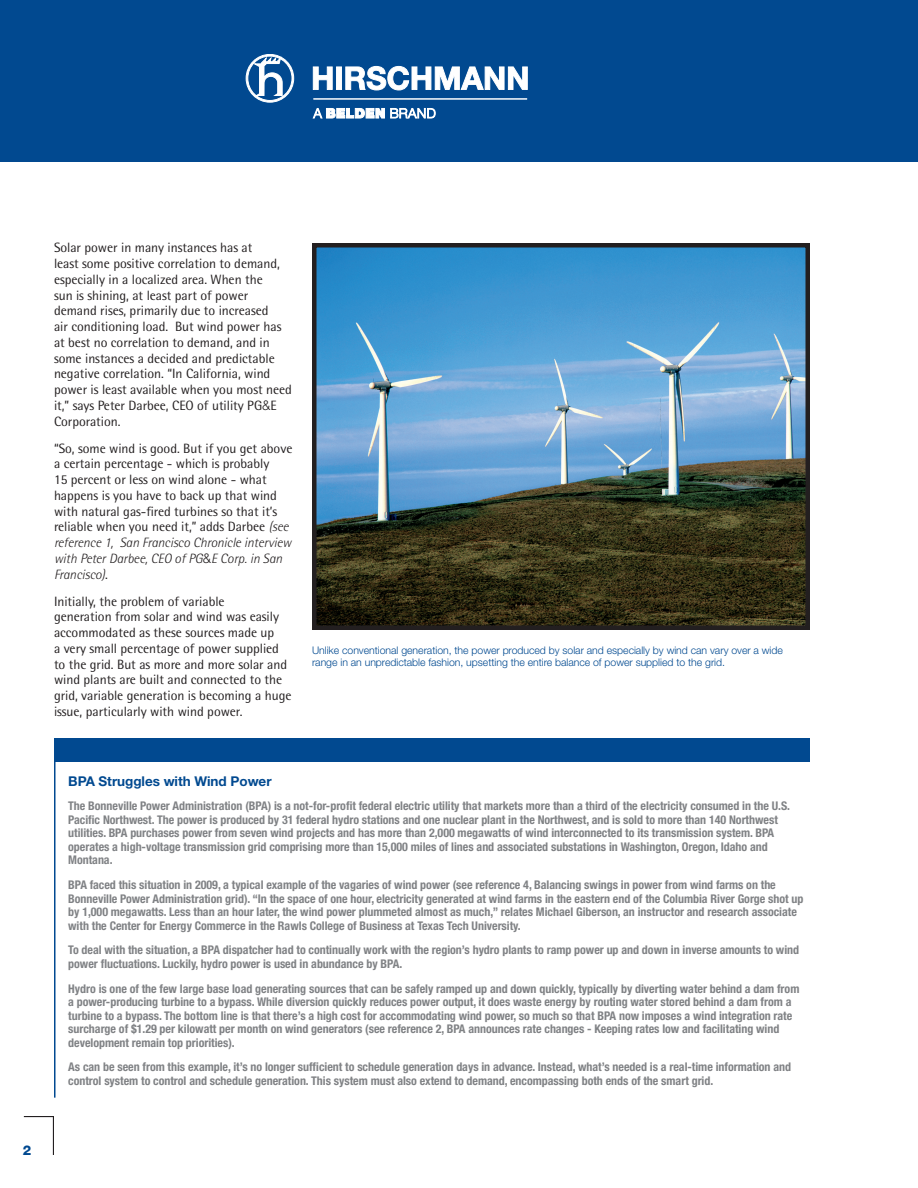
<style>
.page{position:relative;width:918px;height:1188px;background:#fff}
.page>*{position:absolute;margin:0;border:0;box-sizing:border-box;transform-origin:0 0}
.t1{font:13.5px/15.8px "Rotis Semi Sans Std";letter-spacing:-.005em;color:#231f20}
.t2{font:700 13.5px "Helvetica Neue";letter-spacing:-.005em;color:#014990}
.t3{font:800 13.5px "Helvetica Neue";color:#014990}
.t4{font:700 condensed 12px/13.5px "Helvetica Neue LT";letter-spacing:-.005em;color:#808285}
.t5{font:300 10.5px/12px "Helvetica Neue";letter-spacing:-.005em;color:#014990}
.s1{font-family:"Helvetica Neue";font-weight:300}
.s2{font-weight:300;font-style:italic}
</style>
<div class="page">
<hr style="left:24px;top:1116px;width:30px;height:1px;background:#231f20">
<hr style="left:53px;top:1116px;width:1px;height:39px;background:#231f20">
<div style="left:0;top:0;width:918px;height:162px;background:#014990"></div>
<div style="left:55px;top:738px;width:755px;height:24px;background:#014990"></div>
<hr style="left:54px;top:738px;width:2px;height:24px;background:#014990">
<hr style="left:54px;top:762px;width:2px;height:336px;background:#014990">
<img style="left:317px;top:248px;width:488px;height:377px">
<div style="left:312px;top:243px;width:498px;height:387px;border:4px solid #231f20"></div>
<svg style="left:312px;top:108px;width:124px;height:10px"></svg>
<svg style="left:312px;top:66px;width:21px;height:24px"></svg>
<div style="left:336px;top:67px;width:6px;height:23px;background:#fff"></div>
<svg style="left:246px;top:54px;width:49px;height:49px"></svg>
<svg style="left:345px;top:66px;width:183px;height:25px"></svg>
<hr style="left:313px;top:99px;width:214px;height:1px;background:#fff">
<p class="t3" style="left:23px;top:1142px;width:10px">2</p>
<p class="t1" style="left:54px;top:240px;width:239px">Solar power in many instances has at<br>least some positive correlation to demand, especially in a localized area. When the<br>sun is shining, at least part of power demand rises, primarily due to increased<br>air conditioning load. But wind power has at best no correlation to demand, and in some instances a decided and predictable negative correlation. “In California, wind power is least available when you most need it,” says Peter Darbee, CEO of utility PG<span class="s1">&amp;</span>E Corporation.</p>
<p class="t1" style="left:54px;top:440px;width:240px">“So, some wind is good. But if you get above a certain percentage - which is probably<br>15 percent or less on wind alone - what happens is you have to back up that wind with natural gas-fired turbines so that it’s reliable when you need it,” adds Darbee <span class="s2">(see reference 1, San Francisco Chronicle interview with Peter Darbee, CEO of PG</span><span class="s1">&amp;</span><span class="s2">E Corp. in San Francisco)</span>.</p>
<p class="t1" style="left:54px;top:593px;width:239px">Initially, the problem of variable<br>generation from solar and wind was easily accommodated as these sources made up<br>a very small percentage of power supplied to the grid. But as more and more solar and wind plants are built and connected to the grid, variable generation is becoming a huge issue, particularly with wind power.</p>
<p class="t5" style="left:312px;top:644px;width:473px">Unlike conventional generation, the power produced by solar and especially by wind can vary over a wide range in an unpredictable fashion, upsetting the entire balance of power supplied to the grid.</p>
<p class="t2" style="left:68px;top:773px;width:205px">BPA Struggles with Wind Power</p>
<p class="t4" style="left:68px;top:799px;width:723px">The Bonneville Power Administration (BPA) is a not-for-profit federal electric utility that markets more than a third of the electricity consumed in the U.S.<br>Pacific Northwest. The power is produced by 31 federal hydro stations and one nuclear plant in the Northwest, and is sold to more than 140 Northwest utilities. BPA purchases power from seven wind projects and has more than 2,000 megawatts of wind interconnected to its transmission system. BPA operates a high-voltage transmission grid comprising more than 15,000 miles of lines and associated substations in Washington, Oregon, Idaho and Montana.</p>
<p class="t4" style="left:68px;top:878px;width:737px">BPA faced this situation in 2009, a typical example of the vagaries of wind power (see reference 4, Balancing swings in power from wind farms on the Bonneville Power Administration grid). “In the space of one hour, electricity generated at wind farms in the eastern end of the Columbia River Gorge shot up by 1,000 megawatts. Less than an hour later, the wind power plummeted almost as much,” relates Michael Giberson, an instructor and research associate with the Center for Energy Commerce in the Rawls College of Business at Texas Tech University.</p>
<p class="t4" style="left:68px;top:943px;width:732px">To deal with the situation, a BPA dispatcher had to continually work with the region’s hydro plants to ramp power up and down in inverse amounts to wind power fluctuations. Luckily, hydro power is used in abundance by BPA.</p>
<p class="t4" style="left:68px;top:981px;width:733px">Hydro is one of the few large base load generating sources that can be safely ramped up and down quickly, typically by diverting water behind a dam from a power-producing turbine to a bypass. While diversion quickly reduces power output, it does waste energy by routing water stored behind a dam from a turbine to a bypass. The bottom line is that there’s a high cost for accommodating wind power, so much so that BPA now imposes a wind integration rate surcharge of $1.29 per kilowatt per month on wind generators (see reference 2, BPA announces rate changes - Keeping rates low and facilitating wind development remain top priorities).</p>
<p class="t4" style="left:68px;top:1060px;width:724px">As can be seen from this example, it’s no longer sufficient to schedule generation days in advance. Instead, what’s needed is a real-time information and control system to control and schedule generation. This system must also extend to demand, encompassing both ends of the smart grid.</p>
</div>
